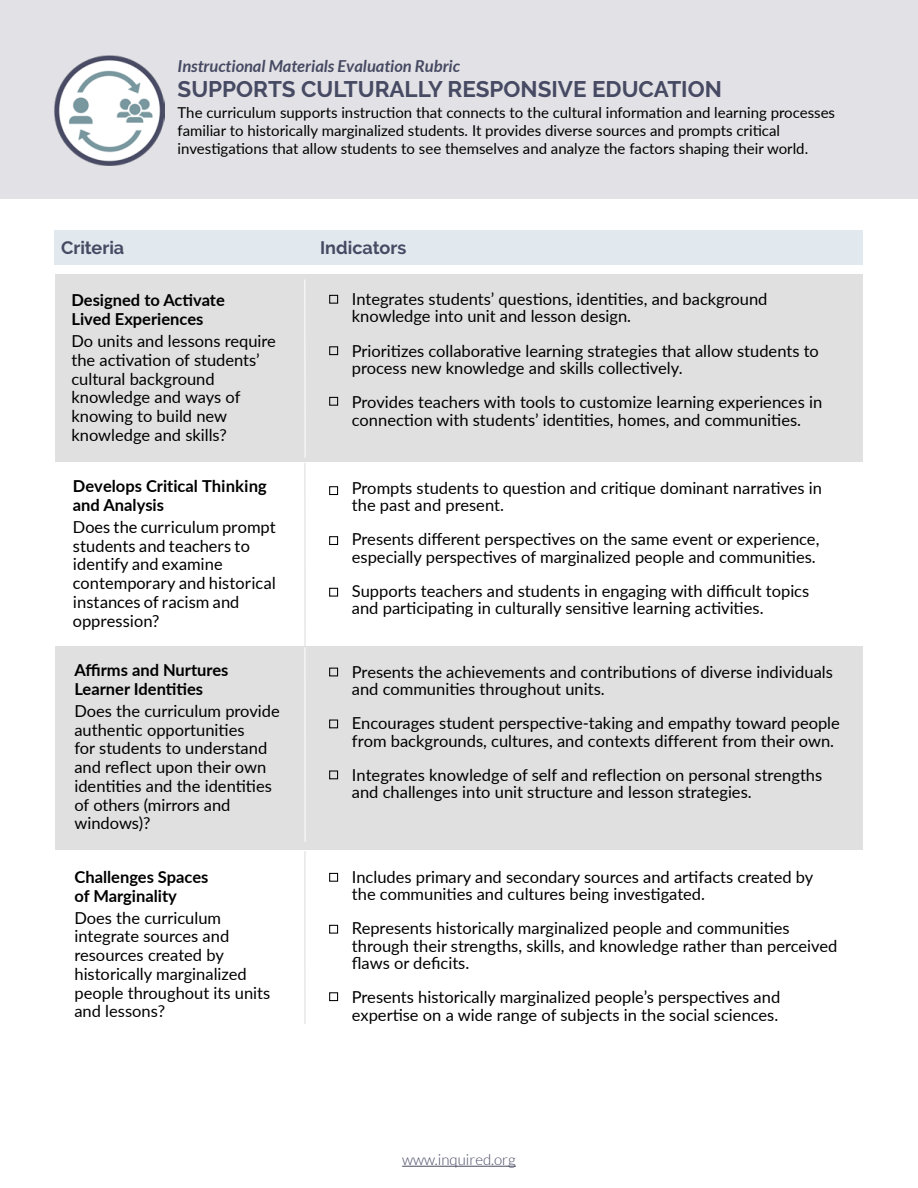
<style>
.page{position:relative;width:918px;height:1188px;background:#fff}
.page>*{position:absolute;margin:0;border:0;box-sizing:border-box;transform-origin:0 0}
.t1{font:700 22.5px "Raleway";color:#474a63}
.t2{font:700 18px "Raleway";color:#474a63}
.t3{font:16.5px/18.8px "Lato";color:#000}
.t4{font:700 16.5px/18.8px "Lato";color:#000}
.t5{font:italic 700 16.5px "Lato";color:#474a63}
.t6{font:15px/18px "Lato";color:#000}
.t7{font:300 15px "Lato";color:#474a63}
</style>
<div class="page">
<hr style="left:402px;top:1166px;width:114px;height:1px;background:#474a63">
<div style="left:0;top:0;width:918px;height:198px;background:#e2e2e6"></div>
<div style="left:55px;top:230px;width:808px;height:35px;background:#e1e8ee"></div>
<div style="left:55px;top:275px;width:808px;height:187px;background:#e0e0e0"></div>
<hr style="left:304px;top:280px;width:2px;height:178px;background:#fff">
<hr style="left:305px;top:463px;width:1px;height:183px;background:#000">
<div style="left:55px;top:647px;width:808px;height:203px;background:#e0e0e0"></div>
<hr style="left:305px;top:647px;width:1px;height:195px;background:#fff">
<hr style="left:305px;top:851px;width:1px;height:173px;background:#000">
<div style="left:329px;top:295px;width:9px;height:9px;border:1px solid #000"></div>
<div style="left:329px;top:346px;width:9px;height:9px;border:1px solid #000"></div>
<div style="left:329px;top:397px;width:9px;height:9px;border:1px solid #000"></div>
<div style="left:329px;top:486px;width:9px;height:9px;border:1px solid #000"></div>
<div style="left:329px;top:536px;width:9px;height:9px;border:1px solid #000"></div>
<div style="left:329px;top:588px;width:9px;height:9px;border:1px solid #000"></div>
<div style="left:329px;top:668px;width:9px;height:8px;border:1px solid #000"></div>
<div style="left:329px;top:720px;width:9px;height:8px;border:1px solid #000"></div>
<div style="left:329px;top:770px;width:9px;height:9px;border:1px solid #000"></div>
<div style="left:329px;top:873px;width:9px;height:9px;border:1px solid #000"></div>
<div style="left:329px;top:925px;width:9px;height:9px;border:1px solid #000"></div>
<div style="left:329px;top:992px;width:9px;height:9px;border:1px solid #000"></div>
<img style="left:55px;top:55px;width:110px;height:110px">
<p class="t5" style="left:178px;top:56px;width:284px">Instructional Materials Evaluation Rubric</p>
<h1 class="t1" style="left:178px;top:76px;width:546px">SUPPORTS CULTURALLY RESPONSIVE EDUCATION</h1>
<p class="t6" style="left:178px;top:103px;width:659px">The curriculum supports instruction that connects to the cultural information and learning processes familiar to historically marginalized students. It provides diverse sources and prompts critical investigations that allow students to see themselves and analyze the factors shaping their world.</p>
<p class="t2" style="left:61px;top:237px;width:65px">Criteria</p>
<p class="t2" style="left:320px;top:237px;width:88px">Indicators</p>
<p class="t4" style="left:71px;top:290px;width:155px">Designed to Activate<br>Lived Experiences</p>
<p class="t3" style="left:71px;top:331px;width:206px">Do units and lessons require the activation of students’ cultural background knowledge and ways of knowing to build new knowledge and skills?</p>
<p class="t4" style="left:73px;top:476px;width:195px">Develops Critical Thinking and Analysis</p>
<p class="t3" style="left:73px;top:518px;width:204px">Does the curriculum prompt students and teachers to identify and examine contemporary and historical instances of racism and oppression?</p>
<p class="t4" style="left:74px;top:660px;width:156px">Affirms and Nurtures<br>Learner Identities</p>
<p class="t3" style="left:74px;top:701px;width:207px">Does the curriculum provide authentic opportunities<br>for students to understand and reflect upon their own identities and the identities of others (mirrors and windows)?</p>
<p class="t4" style="left:74px;top:867px;width:136px">Challenges Spaces of Marginality</p>
<p class="t3" style="left:74px;top:907px;width:197px">Does the curriculum integrate sources and resources created by historically marginalized people throughout its units and lessons?</p>
<p class="t3" style="left:352px;top:290px;width:417px;line-height:17.2px">Integrates students’ questions, identities, and background knowledge into unit and lesson design.</p>
<p class="t3" style="left:352px;top:341px;width:469px;line-height:17.2px">Prioritizes collaborative learning strategies that allow students to process new knowledge and skills collectively.</p>
<p class="t3" style="left:352px;top:393px;width:472px;line-height:17.2px">Provides teachers with tools to customize learning experiences in connection with students’ identities, homes, and communities.</p>
<p class="t3" style="left:352px;top:478px;width:472px;line-height:17.2px">Prompts students to question and critique dominant narratives in the past and present.</p>
<p class="t3" style="left:352px;top:530px;width:469px;line-height:17.2px">Presents different perspectives on the same event or experience, especially perspectives of marginalized people and communities.</p>
<p class="t3" style="left:352px;top:582px;width:459px;line-height:17.2px">Supports teachers and students in engaging with difficult topics and participating in culturally sensitive learning activities.</p>
<p class="t3" style="left:352px;top:662px;width:483px;line-height:17.2px">Presents the achievements and contributions of diverse individuals and communities throughout units.</p>
<p class="t3" style="left:352px;top:714px;width:490px;line-height:17.2px">Encourages student perspective-taking and empathy toward people from backgrounds, cultures, and contexts different from their own.</p>
<p class="t3" style="left:352px;top:766px;width:472px;line-height:17.2px">Integrates knowledge of self and reflection on personal strengths and challenges into unit structure and lesson strategies.</p>
<p class="t3" style="left:352px;top:867px;width:463px;line-height:17.2px">Includes primary and secondary sources and artifacts created by the communities and cultures being investigated.</p>
<p class="t3" style="left:352px;top:919px;width:487px;line-height:17.2px">Represents historically marginalized people and communities through their strengths, skills, and knowledge rather than perceived flaws or deficits.</p>
<p class="t3" style="left:352px;top:988px;width:430px;line-height:17.2px">Presents historically marginalized people’s perspectives and expertise on a wide range of subjects in the social sciences.</p>
<p class="t7" style="left:402px;top:1152px;width:115px">www.inquired.org</p>
</div>
